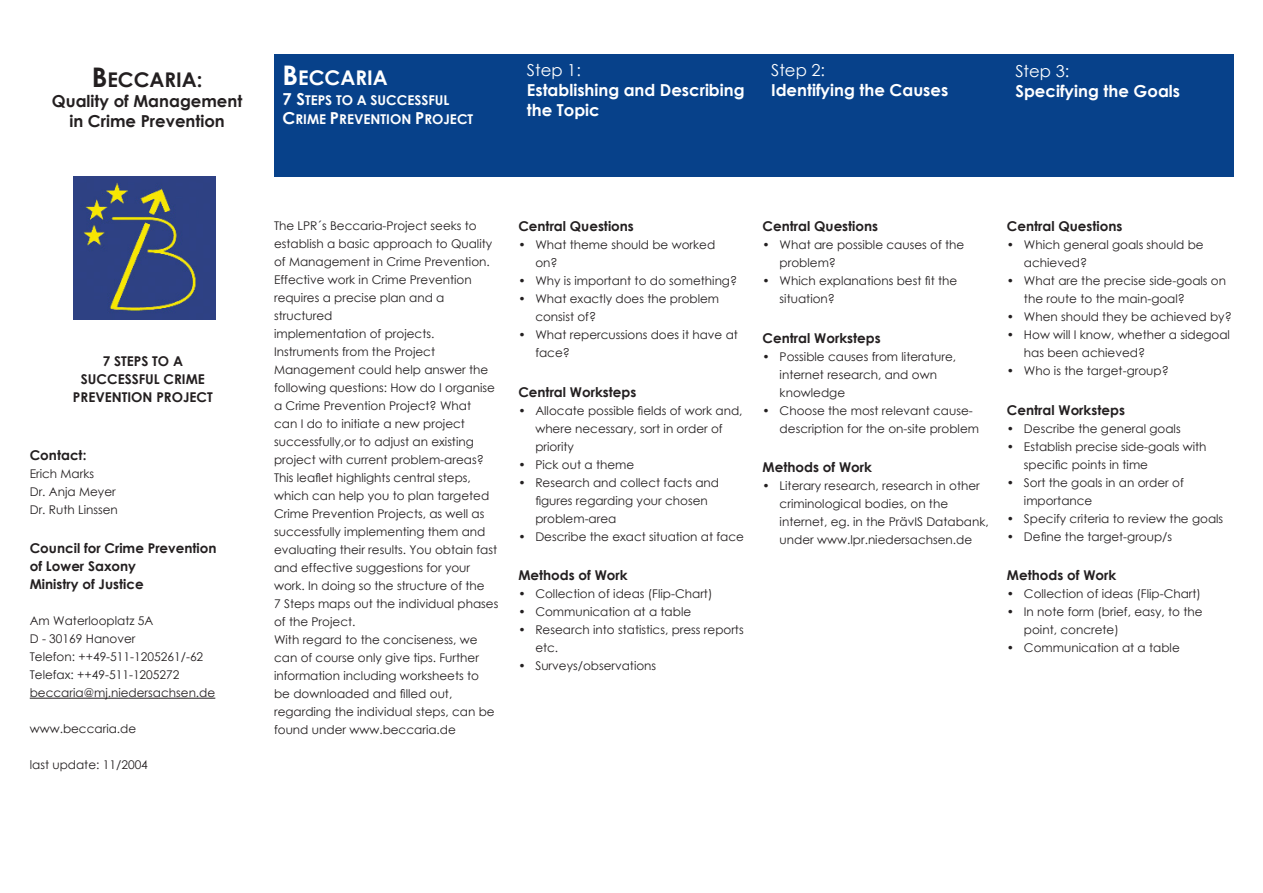
<style>
.page{position:relative;width:1263px;height:893px;background:#fff}
.page>*{position:absolute;margin:0;border:0;box-sizing:border-box;transform-origin:0 0}
.t1{font:700 20.25px "Century Gothic";color:#231f20}
.t2{font:700 20.25px "Century Gothic";color:#fff}
.t3{font:700 16.5px/19.8px "Century Gothic";color:#fff}
.t4{font:700 16.5px/19.8px "Century Gothic";color:#231f20;text-align:center}
.t5{font:16.5px "Century Gothic";color:#fff}
.t6{font:700 13.5px/18px "Century Gothic";color:#231f20;text-align:center}
.t7{font:700 13.5px/19.8px "Century Gothic";color:#fff}
.t8{font:12px/18px "Century Gothic";color:#231f20}
.s1{font-size:27px}
.s2{font-size:16.5px}
</style>
<div class="page">
<div style="left:274px;top:54px;width:959px;height:122px;background:#07418a"></div>
<hr style="left:30px;top:698px;width:185px;height:1px;background:#231f20">
<img style="left:73px;top:176px;width:143px;height:144px">
<h1 class="t1" style="left:92px;top:64px;width:112px"><span class="s1">B</span>ECCARIA:</h1>
<h2 class="t4" style="left:52px;top:90px;width:192px">Quality of Management in Crime Prevention</h2>
<h1 class="t2" style="left:283px;top:62px;width:107px"><span class="s1">B</span>ECCARIA</h1>
<p class="t7" style="left:283px;top:89px;width:192px"><span class="s2">7 S</span>TEPS TO A SUCCESSFUL<br><span class="s2">C</span>RIME <span class="s2">P</span>REVENTION <span class="s2">P</span>ROJECT</p>
<h2 class="t5" style="left:527px;top:59px;width:56px">Step 1:</h2>
<h2 class="t3" style="left:527px;top:79px;width:219px">Establishing and Describing the Topic</h2>
<h2 class="t5" style="left:771px;top:59px;width:56px">Step 2:</h2>
<h2 class="t3" style="left:771px;top:79px;width:179px">Identifying the Causes</h2>
<h2 class="t5" style="left:1015px;top:60px;width:56px">Step 3:</h2>
<h2 class="t3" style="left:1015px;top:80px;width:166px">Specifying the Goals</h2>
<p class="t6" style="left:73px;top:352px;width:141px">7 STEPS TO A<br>SUCCESSFUL CRIME<br>PREVENTION PROJECT</p>
<p class="t6" style="left:30px;top:445px;width:58px">Contact:</p>
<p class="t8" style="left:30px;top:464px;width:90px">Erich Marks<br>Dr. Anja Meyer<br>Dr. Ruth Linssen</p>
<p class="t6" style="left:30px;top:538px;width:188px;text-align:left">Council for Crime Prevention of Lower Saxony<br>Ministry of Justice</p>
<p class="t8" style="left:30px;top:611px;width:187px">Am Waterlooplatz 5A<br>D - 30169 Hanover<br>Telefon: ++49-511-1205261/-62<br>Telefax: ++49-511-1205272 beccaria@mj.niedersachsen.de</p>
<p class="t8" style="left:30px;top:719px;width:108px">www.beccaria.de</p>
<p class="t8" style="left:30px;top:755px;width:120px">last update: 11/2004</p>
<p class="t8" style="left:274px;top:217px;width:226px">The LPR´s Beccaria-Project seeks to establish a basic approach to Quality of Management in Crime Prevention.<br>Effective work in Crime Prevention requires a precise plan and a structured<br>implementation of projects.<br>Instruments from the Project Management could help answer the following questions: How do I organise a Crime Prevention Project? What<br>can I do to initiate a new project successfully,or to adjust an existing project with current problem-areas?<br>This leaflet highlights central steps, which can help you to plan targeted Crime Prevention Projects, as well as successfully implementing them and evaluating their results. You obtain fast and effective suggestions for your work. In doing so the structure of the<br>7 Steps maps out the individual phases of the Project.<br>With regard to the conciseness, we can of course only give tips. Further information including worksheets to<br>be downloaded and filled out, regarding the individual steps, can be found under www.beccaria.de</p>
<p class="t6" style="left:518px;top:217px;width:117px">Central Questions</p>
<p class="t8" style="left:535px;top:236px;width:181px;text-indent:-17px">• What theme should be worked on?</p>
<p class="t8" style="left:518px;top:272px;width:220px">• Why is important to do something?</p>
<p class="t8" style="left:535px;top:290px;width:185px;text-indent:-17px">• What exactly does the problem consist of?</p>
<p class="t8" style="left:535px;top:326px;width:204px;text-indent:-17px">• What repercussions does it have at face?</p>
<p class="t6" style="left:518px;top:382px;width:119px">Central Worksteps</p>
<p class="t8" style="left:535px;top:401px;width:209px;text-indent:-17px">• Allocate possible fields of work and, where necessary, sort in order of priority</p>
<p class="t8" style="left:518px;top:455px;width:117px">• Pick out a theme</p>
<p class="t8" style="left:535px;top:473px;width:185px;text-indent:-17px">• Research and collect facts and figures regarding your chosen problem-area</p>
<p class="t8" style="left:518px;top:527px;width:227px">• Describe the exact situation at face</p>
<p class="t6" style="left:518px;top:565px;width:111px">Methods of Work</p>
<p class="t8" style="left:518px;top:584px;width:196px">• Collection of ideas (Flip-Chart)</p>
<p class="t8" style="left:518px;top:602px;width:174px">• Communication at a table</p>
<p class="t8" style="left:535px;top:620px;width:210px;text-indent:-17px">• Research into statistics, press reports etc.</p>
<p class="t8" style="left:518px;top:656px;width:139px">• Surveys/observations</p>
<p class="t6" style="left:763px;top:217px;width:117px">Central Questions</p>
<p class="t8" style="left:780px;top:236px;width:186px;text-indent:-17px">• What are possible causes of the problem?</p>
<p class="t8" style="left:780px;top:272px;width:179px;text-indent:-17px">• Which explanations best fit the situation?</p>
<p class="t6" style="left:763px;top:328px;width:119px">Central Worksteps</p>
<p class="t8" style="left:780px;top:347px;width:178px;text-indent:-17px">• Possible causes from literature, internet research, and own knowledge</p>
<p class="t8" style="left:780px;top:401px;width:201px;text-indent:-17px">• Choose the most relevant cause&shy;description for the on-site problem</p>
<p class="t6" style="left:763px;top:457px;width:111px">Methods of Work</p>
<p class="t8" style="left:780px;top:476px;width:211px;text-indent:-17px">• Literary research, research in other criminological bodies, on the internet, eg. in the PrävIS Databank, under www.lpr.niedersachsen.de</p>
<p class="t6" style="left:1007px;top:217px;width:117px">Central Questions</p>
<p class="t8" style="left:1024px;top:236px;width:181px;text-indent:-17px">• Which general goals should be achieved?</p>
<p class="t8" style="left:1024px;top:272px;width:204px;text-indent:-17px">• What are the precise side-goals on the route to the main-goal?</p>
<p class="t8" style="left:1007px;top:308px;width:226px">• When should they be achieved by?</p>
<p class="t8" style="left:1024px;top:326px;width:208px;text-indent:-17px">• How will I know, whether a sidegoal has been achieved?</p>
<p class="t8" style="left:1007px;top:362px;width:163px">• Who is the target-group?</p>
<p class="t6" style="left:1007px;top:400px;width:119px">Central Worksteps</p>
<p class="t8" style="left:1007px;top:419px;width:175px">• Describe the general goals</p>
<p class="t8" style="left:1024px;top:437px;width:184px;text-indent:-17px">• Establish precise side-goals with specific points in time</p>
<p class="t8" style="left:1024px;top:473px;width:161px;text-indent:-17px">• Sort the goals in an order of importance</p>
<p class="t8" style="left:1007px;top:509px;width:218px">• Specify criteria to review the goals</p>
<p class="t8" style="left:1007px;top:527px;width:167px">• Define the target-group/s</p>
<p class="t6" style="left:1007px;top:565px;width:111px">Methods of Work</p>
<p class="t8" style="left:1007px;top:584px;width:196px">• Collection of ideas (Flip-Chart)</p>
<p class="t8" style="left:1024px;top:602px;width:180px;text-indent:-17px">• In note form (brief, easy, to the point, concrete)</p>
<p class="t8" style="left:1007px;top:638px;width:174px">• Communication at a table</p>
</div>
